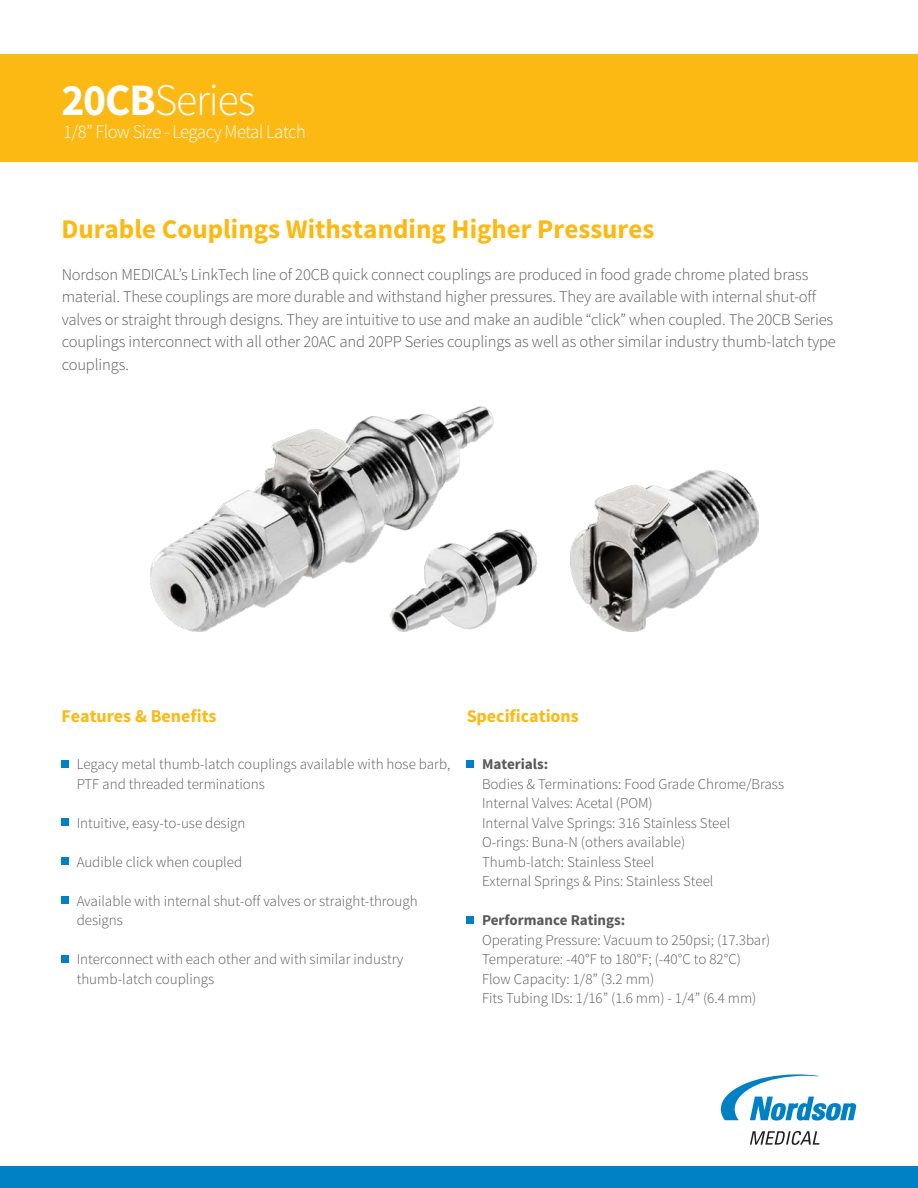
<style>
.page{position:relative;width:918px;height:1188px;background:#fff}
.page>*{position:absolute;margin:0;border:0;box-sizing:border-box;transform-origin:0 0}
.t1{font:300 45px "Source Sans Pro";letter-spacing:-.025em;color:#fff}
.t2{font:700 27px "Source Sans Pro";color:#fdb913}
.t3{font:300 19.2px "Source Sans Pro";letter-spacing:-.025em;color:#fff}
.t4{font:700 18px "Source Sans Pro";color:#fdb913}
.t5{font:300 16.5px/22.5px "Source Sans Pro";letter-spacing:-.01em;color:#58595b}
.t6{font:300 15px/19.5px "Source Sans Pro";color:#58595b}
.t7{font:700 15px "Source Sans Pro";color:#58595b}
.s1{font-weight:700}
</style>
<div class="page">
<div style="left:466px;top:917px;width:8px;height:7px;background:#0081c6"></div>
<div style="left:466px;top:760px;width:8px;height:7px;background:#0081c6"></div>
<div style="left:62px;top:955px;width:7px;height:7px;background:#0081c6"></div>
<div style="left:62px;top:896px;width:7px;height:8px;background:#0081c6"></div>
<div style="left:62px;top:857px;width:7px;height:8px;background:#0081c6"></div>
<div style="left:62px;top:818px;width:7px;height:8px;background:#0081c6"></div>
<div style="left:62px;top:760px;width:7px;height:7px;background:#0081c6"></div>
<svg style="left:750px;top:1131px;width:70px;height:14px"></svg>
<svg style="left:721px;top:1074px;width:135px;height:47px"></svg>
<div style="left:0;top:54px;width:918px;height:108px;background:#fdb913"></div>
<div style="left:0;top:1166px;width:918px;height:22px;background:#0081c6"></div>
<img style="left:151px;top:406px;width:608px;height:226px">
<h1 class="t1" style="left:61px;top:73px;width:196px"><span class="s1">20CB</span>Series</h1>
<p class="t3" style="left:63px;top:120px;width:244px">1/8” Flow Size - Legacy Metal Latch</p>
<h2 class="t2" style="left:61px;top:212px;width:594px">Durable Couplings Withstanding Higher Pressures</h2>
<p class="t5" style="left:62px;top:263px;width:776px">Nordson MEDICAL’s LinkTech line of 20CB quick connect couplings are produced in food grade chrome plated brass material. These couplings are more durable and withstand higher pressures. They are available with internal shut-off valves or straight through designs. They are intuitive to use and make an audible “click” when coupled. The 20CB Series couplings interconnect with all other 20AC and 20PP Series couplings as well as other similar industry thumb-latch type couplings.</p>
<p class="t4" style="left:61px;top:705px;width:157px">Features &amp; Benefits</p>
<p class="t4" style="left:467px;top:705px;width:114px">Specifications</p>
<p class="t6" style="left:77px;top:755px;width:375px">Legacy metal thumb-latch couplings available with hose barb,<br>PTF and threaded terminations</p>
<p class="t6" style="left:77px;top:813px;width:170px">Intuitive, easy-to-use design</p>
<p class="t6" style="left:77px;top:852px;width:167px">Audible click when coupled</p>
<p class="t6" style="left:77px;top:891px;width:343px">Available with internal shut-off valves or straight-through designs</p>
<p class="t6" style="left:77px;top:950px;width:328px">Interconnect with each other and with similar industry thumb-latch couplings</p>
<p class="t7" style="left:482px;top:754px;width:68px">Materials:</p>
<p class="t6" style="left:482px;top:774px;width:304px">Bodies &amp; Terminations: Food Grade Chrome/Brass Internal Valves: Acetal (POM)<br>Internal Valve Springs: 316 Stainless Steel<br>O-rings: Buna-N (others available)<br>Thumb-latch: Stainless Steel<br>External Springs &amp; Pins: Stainless Steel</p>
<p class="t7" style="left:482px;top:910px;width:145px">Performance Ratings:</p>
<p class="t6" style="left:482px;top:930px;width:290px">Operating Pressure: Vacuum to 250psi; (17.3bar)<br>Temperature: -40°F to 180°F; (-40°C to 82°C)<br>Flow Capacity: 1/8” (3.2 mm)<br>Fits Tubing IDs: 1/16” (1.6 mm) - 1/4” (6.4 mm)</p>
</div>
